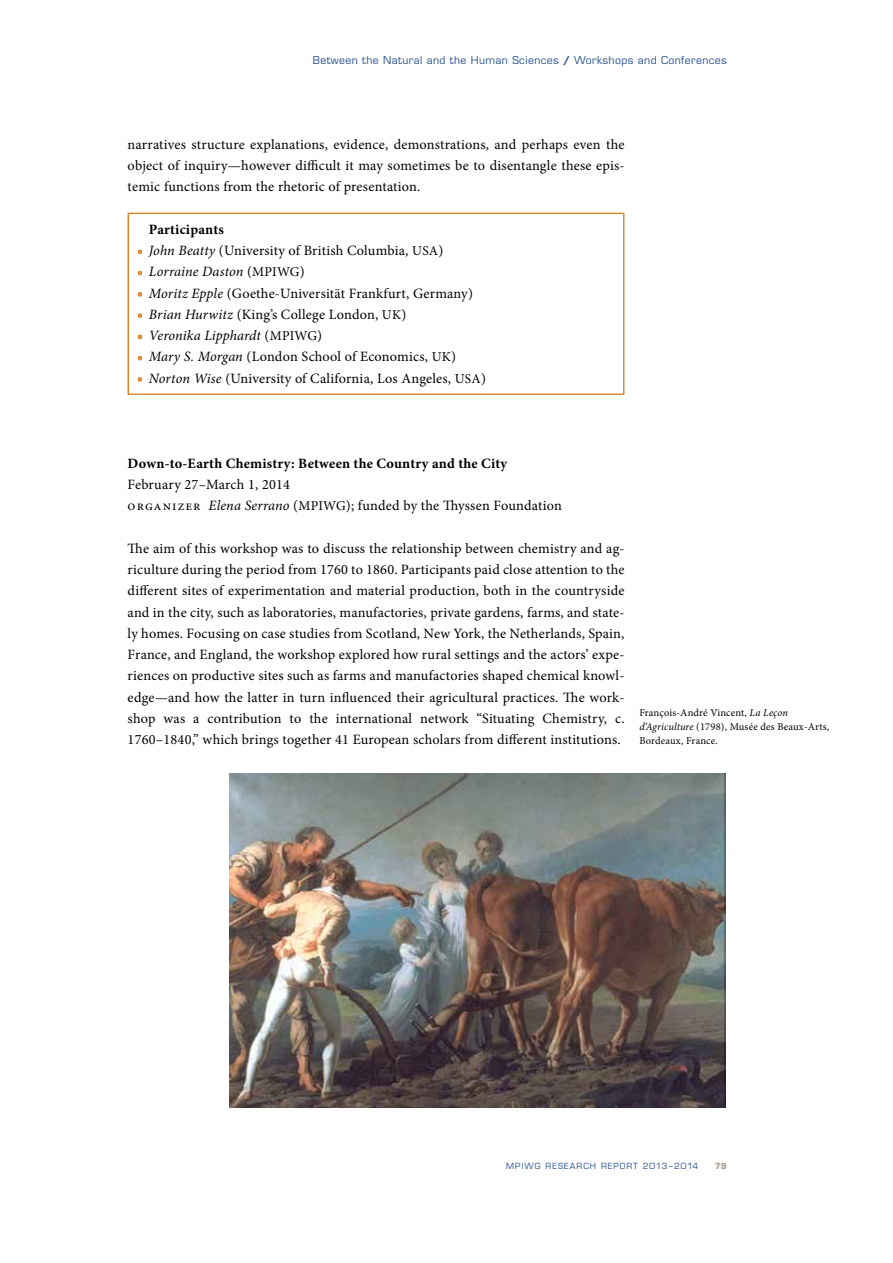
<style>
.page{position:relative;width:893px;height:1263px;background:#fff}
.page>*{position:absolute;margin:0;border:0;box-sizing:border-box;transform-origin:0 0}
.t1{font:14.25px/21.3px "Minion Pro";letter-spacing:.015em;color:#000;text-align:justify}
.t2{font:700 14.25px "Minion Pro";letter-spacing:.015em;color:#000}
.t3{font:10.5px/14.1px "Minion Pro";letter-spacing:.015em;color:#000}
.t4{font:10.5px "Eurostile";letter-spacing:.035em;color:#295290}
.t5{font:8.25px "Eurostile";letter-spacing:.125em;color:#295290}
.t6{font:700 8.25px "Eurostile";color:#a99c92}
.s1{font-weight:700}
.s2{color:#dc8830}
.s3{font-style:italic}
.s4{font-size:13.5px}
.s5{font-family:"Minion Exp"}
</style>
<div class="page">
<div style="left:128px;top:213px;width:496px;height:182px;border:1px solid #dc8830"></div>
<svg style="left:138px;top:249px;width:4px;height:5px"></svg>
<svg style="left:138px;top:271px;width:4px;height:4px"></svg>
<svg style="left:138px;top:292px;width:4px;height:5px"></svg>
<svg style="left:138px;top:313px;width:4px;height:5px"></svg>
<svg style="left:138px;top:335px;width:4px;height:4px"></svg>
<svg style="left:138px;top:356px;width:4px;height:4px"></svg>
<svg style="left:138px;top:377px;width:4px;height:5px"></svg>
<img style="left:230px;top:774px;width:496px;height:333px">
<p class="t4" style="left:313px;top:54px;width:415px">Between the Natural and the Human Sciences <span class="s1">/</span> Workshops and Conferences</p>
<p class="t1" style="left:128px;top:134px;width:498px">narratives structure explanations, evidence, demonstrations, and perhaps even the object of inquiry—however difficult it may sometimes be to disentangle these epis&shy;temic functions from the rhetoric of presentation.</p>
<p class="t1" style="left:138px;top:219px;width:349px;text-align:left;text-indent:11px"><span class="s1">Participants<br></span><span class="s2">·</span> <span class="s3">John Beatty</span> (University of British Columbia, <span class="s4">USA</span>)<br><span class="s2">·</span> <span class="s3">Lorraine Daston</span> (<span class="s4">MPIWG</span>)<br><span class="s2">·</span> <span class="s3">Moritz Epple</span> (Goethe-Universität Frankfurt, Germany)<br><span class="s2">·</span> <span class="s3">Brian Hurwitz</span> (King’s College London, <span class="s4">UK</span>)<br><span class="s2">·</span> <span class="s3">Veronika Lipphardt</span> (<span class="s4">MPIWG</span>)<br><span class="s2">·</span> <span class="s3">Mary S. Morgan</span> (London School of Economics, <span class="s4">UK</span>)<br><span class="s2">·</span> <span class="s3">Norton Wise</span> (University of California, Los Angeles, <span class="s4">USA</span>)</p>
<p class="t2" style="left:128px;top:453px;width:381px">Down-to-Earth Chemistry: Between the Country and the City</p>
<p class="t1" style="left:128px;top:474px;width:436px">February 27–March 1, 2014<br><span class="s5">organizer</span> <span class="s3">Elena Serrano</span> (<span class="s4">MPIWG</span>); funded by the Thyssen Foundation</p>
<p class="t1" style="left:128px;top:538px;width:498px">The aim of this workshop was to discuss the relationship between chemistry and ag&shy;riculture during the period from 1760 to 1860. Participants paid close attention to the different sites of experimentation and material production, both in the countryside and in the city, such as laboratories, manufactories, private gardens, farms, and state&shy;ly homes. Focusing on case studies from Scotland, New York, the Netherlands, Spain, France, and England, the workshop explored how rural settings and the actors’ expe&shy;riences on productive sites such as farms and manufactories shaped chemical knowl&shy;edge—and how the latter in turn influenced their agricultural practices. The work&shy;shop was a contribution to the international network “Situating Chemistry, c.<br>1760–1840,” which brings together 41 European scholars from different institutions.</p>
<p class="t3" style="left:639px;top:706px;width:191px">François-André Vincent, <span class="s3">La Leçon d’Agriculture</span> (1798), Musée des Beaux-Arts,<br>Bordeaux, France.</p>
<p class="t5" style="left:506px;top:1161px;width:193px">MPIWG RESEARCH REPORT 2013–2014</p>
<p class="t6" style="left:715px;top:1161px;width:14px">79</p>
</div>
